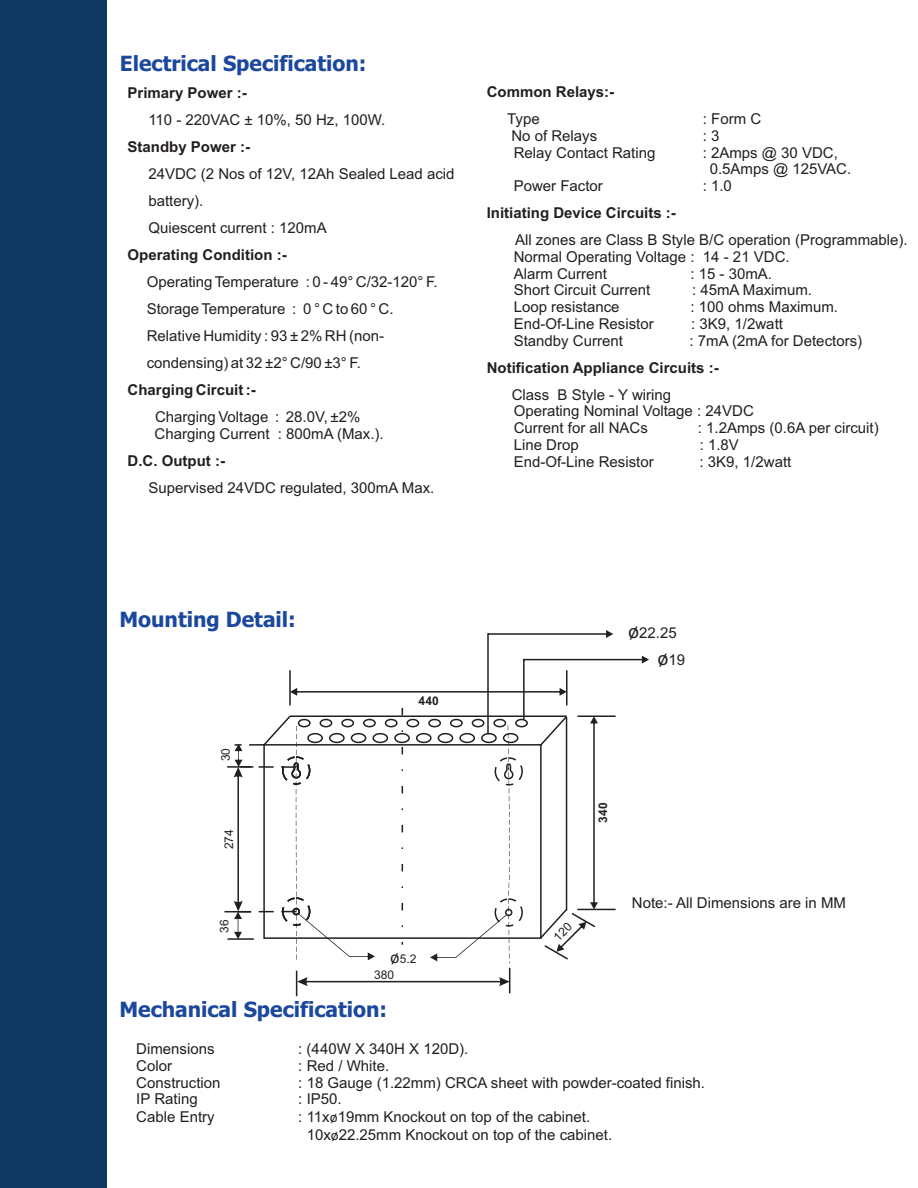
<style>
.page{position:relative;width:918px;height:1188px;background:#fff}
.page>*{position:absolute;margin:0;border:0;box-sizing:border-box;transform-origin:0 0}
.t1{font:700 21px "Tahoma";color:#1b489e}
.t2{font:15px/16.8px "Arial";color:#231f20}
.t3{font:700 15px "Arial";color:#231f20}
.t4{font:12px "Arial";color:#231f20}
.t5{font:700 12px "Arial";color:#231f20}
.s1{font-family:"Calibri";font-size:18px}
.s2{font-family:"Calibri";font-size:21px}
.s3{font-family:"Calibri"}
</style>
<div class="page">
<div style="left:0;top:0;width:106px;height:1188px;background:#0f3960"></div>
<svg style="left:296px;top:968px;width:214px;height:28px"></svg>
<svg style="left:225px;top:630px;width:424px;height:331px"></svg>
<h1 class="t1" style="left:120px;top:55px;width:248px">Electrical Specification:</h1>
<p class="t3" style="left:128px;top:87px;width:121px">Primary Power :-</p>
<p class="t3" style="left:128px;top:141px;width:124px">Standby Power :-</p>
<p class="t2" style="left:148px;top:162px;width:308px;line-height:27px">24VDC (2 Nos of 12V, 12Ah Sealed Lead acid battery).<br>Quiescent current : 120mA</p>
<p class="t3" style="left:128px;top:249px;width:161px">Operating Condition :-</p>
<p class="t2" style="left:147px;top:270px;width:293px;line-height:27px">Operating Temperature : 0 - 49° C/32-120° F.<br>Storage Temperature : 0 ° C to 60 ° C.<br>Relative Humidity : 93 ± 2% RH (non&shy;condensing) at 32 ±2° C/90 ±3° F.</p>
<p class="t3" style="left:128px;top:384px;width:130px">Charging Circuit :-</p>
<p class="t2" style="left:155px;top:410px;width:231px">Charging Voltage : 28.0V, ±2%<br>Charging Current : 800mA (Max.).</p>
<p class="t3" style="left:128px;top:455px;width:99px">D.C. Output :-</p>
<p class="t2" style="left:148px;top:480px;width:287px">Supervised 24VDC regulated, 300mA Max.</p>
<p class="t2" style="left:148px;top:113px;width:238px">110 - 220VAC ± 10%, 50 Hz, 100W.</p>
<p class="t3" style="left:487px;top:86px;width:129px">Common Relays:-</p>
<p class="t2" style="left:507px;top:112px;width:34px">Type</p>
<p class="t2" style="left:703px;top:112px;width:60px">: Form C</p>
<p class="t2" style="left:511px;top:129px;width:87px">No of Relays</p>
<p class="t2" style="left:703px;top:129px;width:18px">: 3</p>
<p class="t2" style="left:514px;top:145px;width:143px">Relay Contact Rating</p>
<p class="t2" style="left:710px;top:145px;width:143px;text-indent:-7px">: 2Amps @ 30 VDC,<br>0.5Amps @ 125VAC.</p>
<p class="t2" style="left:514px;top:179px;width:91px">Power Factor</p>
<p class="t2" style="left:703px;top:179px;width:31px">: 1.0</p>
<p class="t3" style="left:487px;top:207px;width:191px">Initiating Device Circuits :-</p>
<p class="t2" style="left:514px;top:233px;width:395px">All zones are Class B Style B/C operation (Programmable).<br>Normal Operating Voltage : 14 - 21 VDC.<br>Alarm Current</p>
<p class="t2" style="left:690px;top:266px;width:83px">: 15 - 30mA.</p>
<p class="t2" style="left:514px;top:283px;width:138px">Short Circuit Current</p>
<p class="t2" style="left:692px;top:283px;width:122px">: 45mA Maximum.</p>
<p class="t2" style="left:514px;top:300px;width:107px">Loop resistance</p>
<p class="t2" style="left:690px;top:300px;width:149px">: 100 ohms Maximum.</p>
<p class="t2" style="left:514px;top:317px;width:142px">End-Of-Line Resistor</p>
<p class="t2" style="left:691px;top:317px;width:93px">: 3K9, 1/2watt</p>
<p class="t2" style="left:514px;top:333px;width:111px">Standby Current</p>
<p class="t2" style="left:690px;top:333px;width:174px">: 7mA (2mA for Detectors)</p>
<p class="t3" style="left:487px;top:362px;width:233px">Notification Appliance Circuits :-</p>
<p class="t2" style="left:512px;top:387px;width:244px">Class B Style - Y wiring<br>Operating Nominal Voltage : 24VDC<br>Current for all NACs</p>
<p class="t2" style="left:698px;top:421px;width:182px">: 1.2Amps (0.6A per circuit)</p>
<p class="t2" style="left:514px;top:438px;width:67px">Line Drop</p>
<p class="t2" style="left:700px;top:438px;width:41px">: 1.8V</p>
<p class="t2" style="left:514px;top:454px;width:142px">End-Of-Line Resistor</p>
<p class="t2" style="left:700px;top:454px;width:93px">: 3K9, 1/2watt</p>
<h1 class="t1" style="left:119px;top:611px;width:178px">Mounting Detail:</h1>
<p class="t4" style="left:221px;top:761px;width:15px;rotate:-90deg">30</p>
<p class="t4" style="left:224px;top:849px;width:22px;rotate:-90deg">274</p>
<p class="t4" style="left:220px;top:933px;width:15px;rotate:-90deg">36</p>
<p class="t5" style="left:419px;top:696px;width:22px">440</p>
<p class="t4" style="left:390px;top:954px;width:28px"><span class="s1">ø</span>5.2</p>
<p class="t4" style="left:374px;top:970px;width:22px">380</p>
<h1 class="t1" style="left:119px;top:1001px;width:269px">Mechanical Specification:</h1>
<p class="t2" style="left:628px;top:626px;width:50px"><span class="s2">ø</span>22.25</p>
<p class="t2" style="left:657px;top:653px;width:29px"><span class="s2">ø</span>19</p>
<p class="t5" style="left:598px;top:823px;width:22px;rotate:-90deg">340</p>
<p class="t2" style="left:632px;top:896px;width:216px">Note:- All Dimensions are in MM</p>
<p class="t2" style="left:136px;top:1042px;width:80px">Dimensions</p>
<p class="t2" style="left:298px;top:1042px;width:172px">: (440W X 340H X 120D).</p>
<p class="t2" style="left:136px;top:1058px;width:37px">Color</p>
<p class="t2" style="left:298px;top:1058px;width:92px">: Red / White.</p>
<p class="t2" style="left:136px;top:1075px;width:86px">Construction</p>
<p class="t2" style="left:298px;top:1075px;width:408px">: 18 Gauge (1.22mm) CRCA sheet with powder-coated finish.</p>
<p class="t2" style="left:136px;top:1092px;width:63px">IP Rating</p>
<p class="t2" style="left:298px;top:1092px;width:45px">: IP50.</p>
<p class="t2" style="left:136px;top:1109px;width:80px">Cable Entry</p>
<p class="t2" style="left:307px;top:1109px;width:307px;line-height:18.3px;text-indent:-8px">: 11x<span class="s3">ø</span>19mm Knockout on top of the cabinet.<br>10x<span class="s3">ø</span>22.25mm Knockout on top of the cabinet.</p>
</div>
